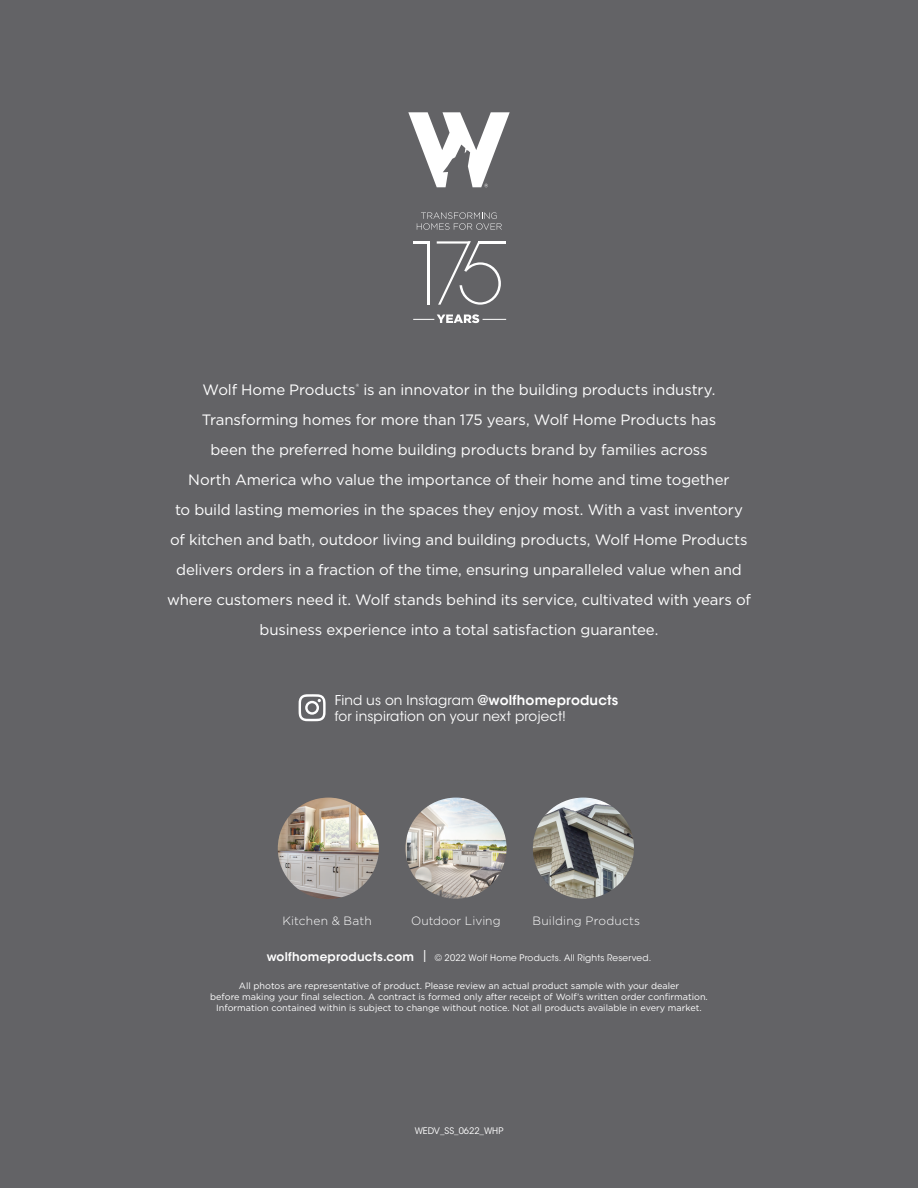
<style>
.page{position:relative;width:918px;height:1188px;background:#636366}
.page>*{position:absolute;margin:0;border:0;box-sizing:border-box;transform-origin:0 0}
.t1{font:15px/30px "Gotham";letter-spacing:-.01em;color:#fff;text-align:center}
.t2{font:13.5px/15.8px "ITC Avant Garde Std";letter-spacing:.01em;color:#fff}
.t3{font:300 12px "Gotham";letter-spacing:.01em;color:#fff}
.t4{font:9.15px/10.9px "Gotham";color:#fff;text-align:center}
.t5{font:9px "ITC Avant Garde Std";letter-spacing:.025em;color:#fff}
.t6{font:9px "ITC Avant Garde Std";color:#fff}
.s1{font-weight:600}
.s2{font-weight:600;font-size:12px}
</style>
<div class="page">
<img style="left:405px;top:798px;width:102px;height:101px;border-radius:51px">
<img style="left:533px;top:798px;width:101px;height:101px;border-radius:51px">
<img style="left:278px;top:798px;width:101px;height:101px;border-radius:51px">
<svg style="left:299px;top:694px;width:27px;height:27px"></svg>
<svg style="left:413px;top:314px;width:93px;height:9px"></svg>
<hr style="left:478px;top:241px;width:28px;height:3px;background:#fff">
<svg style="left:437px;top:241px;width:64px;height:64px"></svg>
<hr style="left:413px;top:241px;width:16px;height:3px;background:#fff">
<hr style="left:427px;top:243px;width:2px;height:62px;background:#fff">
<svg style="left:417px;top:212px;width:85px;height:18px"></svg>
<svg style="left:408px;top:112px;width:102px;height:75px"></svg>
<p class="t1" style="left:167px;top:374px;width:585px">Wolf Home Products<sup>®</sup> is an innovator in the building products industry.<br>Transforming homes for more than 175 years, Wolf Home Products has<br>been the preferred home building products brand by families across<br>North America who value the importance of their home and time together<br>to build lasting memories in the spaces they enjoy most. With a vast inventory of kitchen and bath, outdoor living and building products, Wolf Home Products delivers orders in a fraction of the time, ensuring unparalleled value when and where customers need it. Wolf stands behind its service, cultivated with years of business experience into a total satisfaction guarantee.</p>
<p class="t2" style="left:335px;top:692px;width:285px">Find us on Instagram <span class="s1">@wolfhomeproducts </span>for inspiration on your next project!</p>
<p class="t3" style="left:282px;top:913px;width:91px">Kitchen &amp; Bath</p>
<p class="t3" style="left:411px;top:913px;width:91px">Outdoor Living</p>
<p class="t3" style="left:532px;top:913px;width:109px">Building Products</p>
<p class="t5" style="left:267px;top:952px;width:386px"><span class="s2">wolfhomeproducts.com</span> <sup>|</sup> © 2022 Wolf Home Products. All Rights Reserved.</p>
<p class="t4" style="left:210px;top:980px;width:499px">All photos are representative of product. Please review an actual product sample with your dealer<br>before making your final selection. A contract is formed only after receipt of Wolf’s written order confirmation.<br>Information contained within is subject to change without notice. Not all products available in every market.</p>
<p class="t6" style="left:415px;top:1125px;width:90px">WEDV_SS_0622_WHP</p>
</div>
